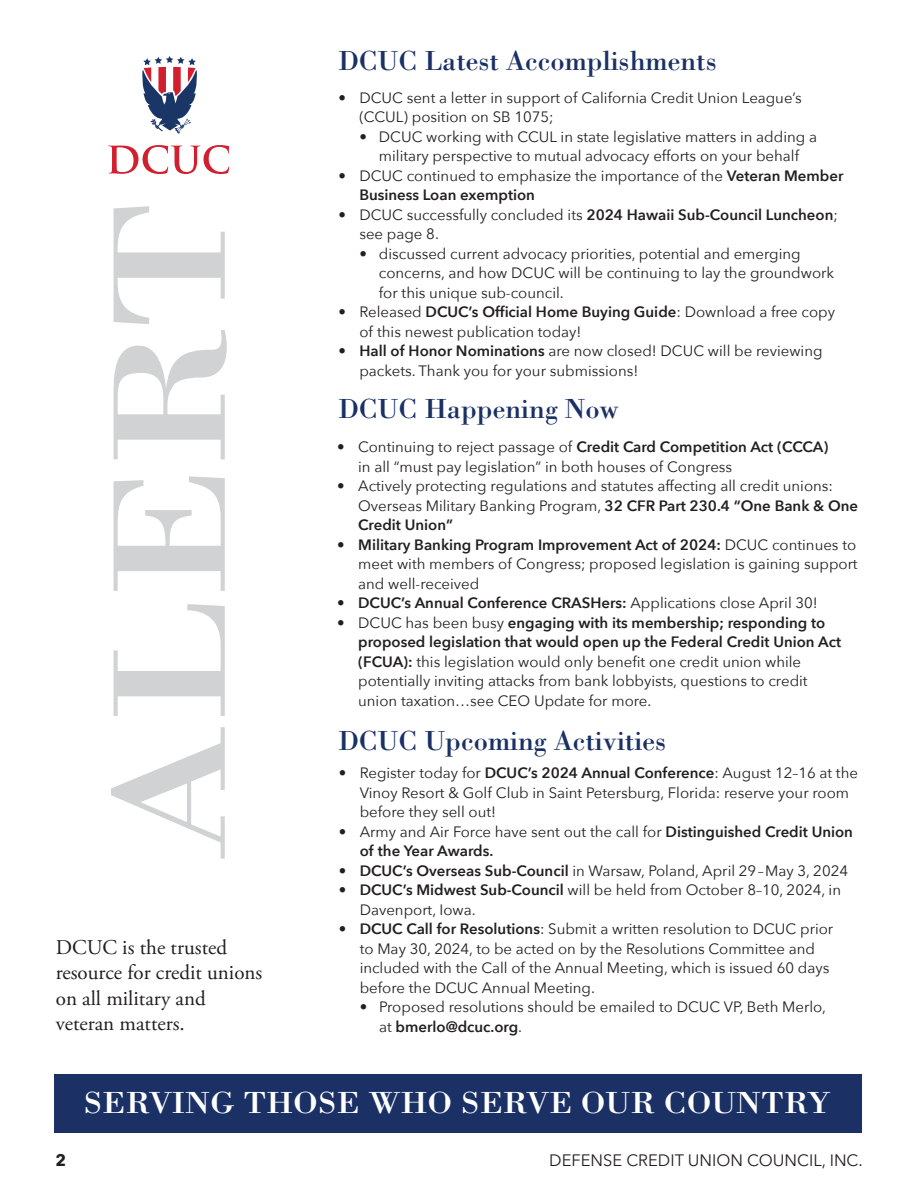
<style>
.page{position:relative;width:918px;height:1188px;background:#fff}
.page>*{position:absolute;margin:0;border:0;box-sizing:border-box;transform-origin:0 0}
.t1{font:166.5px "Bodoni LT Pro";color:#d1d2d4;scale:1.19 1}
.t2{font:31.5px "Bodoni LT Pro";color:#fff;scale:1.09 1}
.t3{font:28.5px "Bodoni LT Pro";color:#1b3165}
.t4{font:21px/25.5px "Adobe Garamond Pro";color:#231f20}
.t5{font:16.5px "Avenir Next";color:#231f20}
.t6{font:700 16.5px "Avenir Next";color:#231f20}
.t7{font:15px/19.5px "Avenir Next";color:#231f20}
.t8{font:600 15px/19.5px "Avenir Next";color:#231f20}
.s1{font-weight:600}
.s2{font-weight:400}
</style>
<div class="page">
<div style="left:55px;top:1074px;width:807px;height:59px;background:#1b3165"></div>
<svg style="left:142px;top:56px;width:55px;height:78px"></svg>
<svg style="left:108px;top:145px;width:121px;height:29px"></svg>
<h1 class="t1" style="left:68px;top:859px;width:556px;rotate:-90deg">ALERT</h1>
<h3 class="t4" style="left:56px;top:935px;width:208px">DCUC is the trusted resource for credit unions on all military and veteran matters.</h3>
<h3 class="t3" style="left:338px;top:44px;width:380px">DCUC Latest Accomplishments</h3>
<p class="t7" style="left:359px;top:87px;width:444px;text-indent:-21px">• DCUC sent a letter in support of California Credit Union League’s (CCUL) position on SB 1075;</p>
<p class="t7" style="left:359px;top:126px;width:459px;text-align:center">• DCUC working with CCUL in state legislative matters in adding a military perspective to mutual advocacy efforts on your behalf</p>
<p class="t7" style="left:359px;top:165px;width:486px;text-indent:-21px">• DCUC continued to emphasize the importance of the <span class="s1">Veteran Member<br>Business Loan exemption</span></p>
<p class="t7" style="left:359px;top:204px;width:480px;text-indent:-21px">• DCUC successfully concluded its <span class="s1">2024 Hawaii Sub-Council Luncheon</span>; see page 8.</p>
<p class="t7" style="left:379px;top:243px;width:457px;text-indent:-20px">• discussed current advocacy priorities, potential and emerging concerns, and how DCUC will be continuing to lay the groundwork for this unique sub-council.</p>
<p class="t7" style="left:359px;top:301px;width:477px;text-indent:-21px">• Released <span class="s1">DCUC’s Official Home Buying Guide</span>: Download a free copy of this newest publication today!</p>
<p class="t7" style="left:359px;top:340px;width:465px;text-indent:-21px">• <span class="s1">Hall of Honor Nominations</span> are now closed! DCUC will be reviewing packets. Thank you for your submissions!</p>
<h3 class="t3" style="left:338px;top:392px;width:282px">DCUC Happening Now</h3>
<p class="t7" style="left:358px;top:437px;width:472px;text-indent:-21px">• Continuing to reject passage of <span class="s1">Credit Card Competition Act (CCCA) </span>in all “must pay legislation” in both houses of Congress</p>
<p class="t7" style="left:358px;top:476px;width:501px;text-indent:-21px">• Actively protecting regulations and statutes affecting all credit unions:<br>Overseas Military Banking Program, <span class="s1">32 CFR Part 230.4 “One Bank &amp; One<br>Credit Union”</span></p>
<p class="t7" style="left:358px;top:534px;width:501px;text-align:justify;text-indent:-21px">• <span class="s1">Military Banking Program Improvement Act of 2024:</span> DCUC continues to meet with members of Congress; proposed legislation is gaining support and well-received</p>
<p class="t8" style="left:337px;top:593px;width:482px"><span class="s2">•</span> DCUC’s Annual Conference CRASHers: <span class="s2">Applications close April 30!</span></p>
<p class="t7" style="left:358px;top:612px;width:484px;text-indent:-21px">• DCUC has been busy <span class="s1">engaging with its membership; responding to proposed legislation that would open up the Federal Credit Union Act (FCUA):</span> this legislation would only benefit one credit union while potentially inviting attacks from bank lobbyists, questions to credit union taxation…see CEO Update for more.</p>
<h3 class="t3" style="left:338px;top:723px;width:329px">DCUC Upcoming Activities</h3>
<p class="t7" style="left:360px;top:763px;width:500px;text-indent:-21px">• Register today for <span class="s1">DCUC’s 2024 Annual Conference</span>: August 12–16 at the<br>Vinoy Resort &amp; Golf Club in Saint Petersburg, Florida: reserve your room before they sell out!</p>
<p class="t8" style="left:360px;top:821px;width:495px;text-indent:-21px"><span class="s2">• Army and Air Force have sent out the call for</span> Distinguished Credit Union of the Year Awards.</p>
<p class="t7" style="left:339px;top:860px;width:511px">• <span class="s1">DCUC’s Overseas Sub-Council</span> in Warsaw, Poland, April 29–May 3, 2024</p>
<p class="t7" style="left:360px;top:880px;width:483px;text-indent:-21px">• <span class="s1">DCUC’s Midwest Sub-Council</span> will be held from October 8–10, 2024, in<br>Davenport, Iowa.</p>
<p class="t7" style="left:360px;top:919px;width:475px;text-indent:-21px">• <span class="s1">DCUC Call for Resolutions</span>: Submit a written resolution to DCUC prior to May 30, 2024, to be acted on by the Resolutions Committee and included with the Call of the Annual Meeting, which is issued 60 days before the DCUC Annual Meeting.</p>
<p class="t7" style="left:379px;top:997px;width:448px;text-indent:-20px">• Proposed resolutions should be emailed to DCUC VP, Beth Merlo, at <span class="s1">bmerlo@dcuc.org</span>.</p>
<h2 class="t2" style="left:84px;top:1083px;width:687px">SERVING THOSE WHO SERVE OUR COUNTRY</h2>
<p class="t6" style="left:56px;top:1146px;width:12px">2</p>
<p class="t5" style="left:549px;top:1146px;width:315px">DEFENSE CREDIT UNION COUNCIL, INC.</p>
</div>
